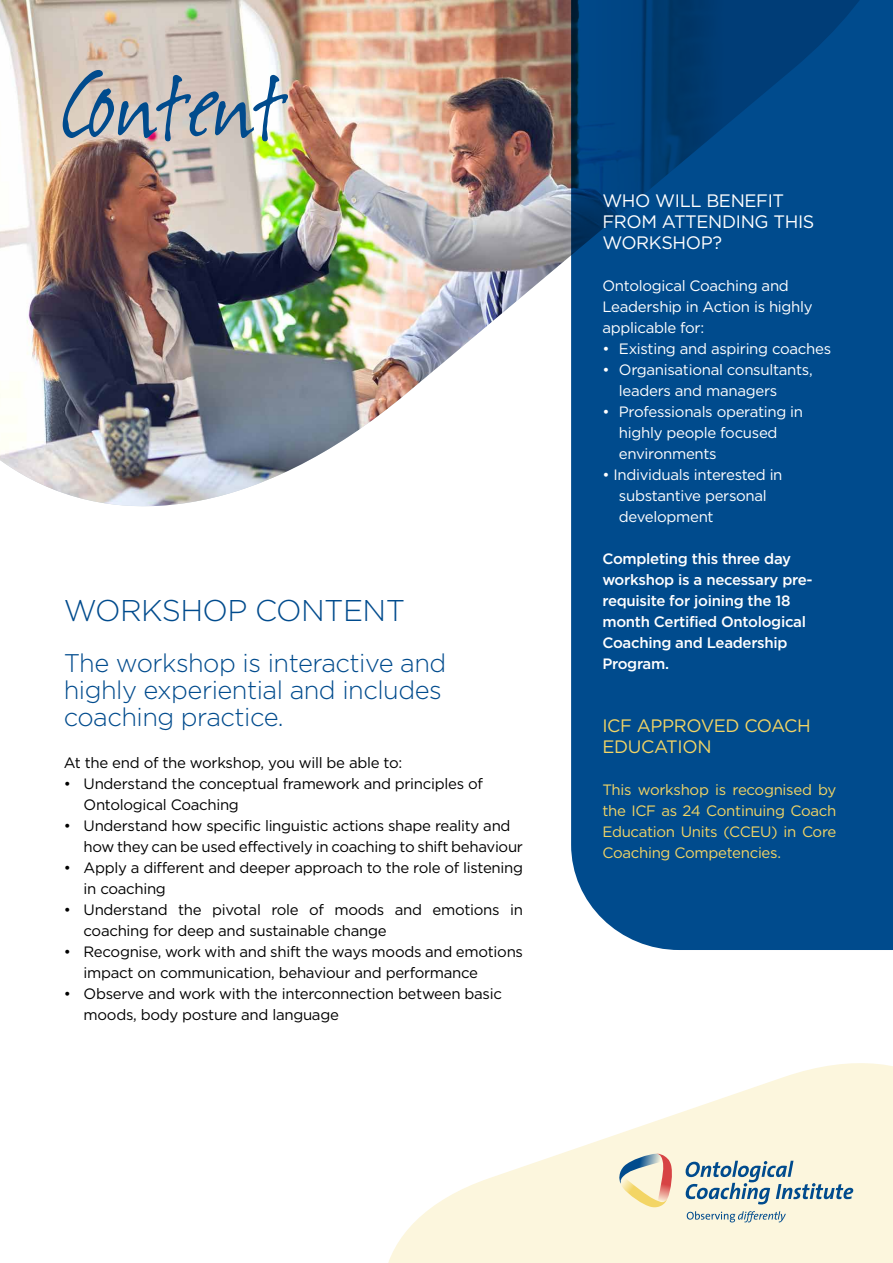
<style>
.page{position:relative;width:893px;height:1263px;background:#fff}
.page>*{position:absolute;margin:0;border:0;box-sizing:border-box;transform-origin:0 0}
.t1{font:108px "Suomi Hand Script";letter-spacing:.005em;color:#004b8d}
.t2{font:300 30px "Gotham HTF";letter-spacing:-.02em;color:#004b8d}
.t3{font:300 25.5px/27px "Gotham HTF";letter-spacing:-.02em;color:#004b8d}
.t4{font:18px/21px "Gotham HTF";letter-spacing:-.02em;color:#fff}
.t5{font:18px/21px "Gotham HTF";letter-spacing:-.02em;color:#f3d565}
.t6{font:15px/21px "Gotham HTF";letter-spacing:-.02em;color:#000}
.t7{font:15px/21px "Gotham HTF";letter-spacing:-.02em;color:#fff}
.t8{font:500 15px/21px "Gotham HTF";letter-spacing:-.02em;color:#fff}
.t9{font:15px/21px "Gotham HTF";letter-spacing:-.02em;color:#f3d565;text-align:justify}
</style>
<div class="page">
<svg style="left:388px;top:1063px;width:505px;height:200px;fill:#fcf6dd"></svg>
<img style="left:0;top:0;width:571px;height:507px">
<svg style="left:571px;top:0;width:322px;height:950px;background:#024a8a"></svg>
<svg style="left:618px;top:1154px;width:55px;height:53px;background:#dccbb4"></svg>
<svg style="left:686px;top:1161px;width:167px;height:43px;background:#bdcbc8"></svg>
<svg style="left:687px;top:1211px;width:99px;height:11px"></svg>
<h1 class="t1" style="left:64px;top:54px;width:222px">Content</h1>
<h2 class="t2" style="left:64px;top:594px;width:343px">WORKSHOP CONTENT</h2>
<h3 class="t3" style="left:64px;top:649px;width:384px">The workshop is interactive and highly experiential and includes coaching practice.</h3>
<p class="t6" style="left:64px;top:752px;width:340px">At the end of the workshop, you will be able to:</p>
<p class="t6" style="left:84px;top:773px;width:401px;text-indent:-20px">• Understand the conceptual framework and principles of<br>Ontological Coaching</p>
<p class="t6" style="left:84px;top:815px;width:441px;text-indent:-20px">• Understand how specific linguistic actions shape reality and how they can be used effectively in coaching to shift behaviour</p>
<p class="t6" style="left:84px;top:857px;width:441px;text-indent:-20px">• Apply a different and deeper approach to the role of listening in coaching</p>
<p class="t6" style="left:84px;top:899px;width:441px;text-indent:-20px">• Understand the pivotal role of moods and emotions in coaching for deep and sustainable change</p>
<p class="t6" style="left:84px;top:941px;width:441px;text-indent:-20px">• Recognise, work with and shift the ways moods and emotions impact on communication, behaviour and performance</p>
<p class="t6" style="left:84px;top:983px;width:420px;text-indent:-20px">• Observe and work with the interconnection between basic moods, body posture and language</p>
<p class="t4" style="left:602px;top:189px;width:214px">WHO WILL BENEFIT<br>FROM ATTENDING THIS<br>WORKSHOP?</p>
<p class="t7" style="left:602px;top:274px;width:212px">Ontological Coaching and<br>Leadership in Action is highly applicable for:</p>
<p class="t7" style="left:602px;top:337px;width:230px">• Existing and aspiring coaches</p>
<p class="t7" style="left:619px;top:358px;width:195px;text-indent:-16px">• Organisational consultants, leaders and managers</p>
<p class="t7" style="left:619px;top:400px;width:186px;text-indent:-16px">• Professionals operating in highly people focused environments</p>
<p class="t7" style="left:619px;top:463px;width:165px;text-indent:-16px">• Individuals interested in substantive personal development</p>
<p class="t8" style="left:602px;top:547px;width:212px">Completing this three day workshop is a necessary pre&shy;requisite for joining the 18 month Certified Ontological<br>Coaching and Leadership<br>Program.</p>
<p class="t5" style="left:602px;top:714px;width:210px">ICF APPROVED COACH<br>EDUCATION</p>
<p class="t9" style="left:602px;top:778px;width:235px">This workshop is recognised by the ICF as 24 Continuing Coach Education Units (CCEU) in Core Coaching Competencies.</p>
</div>
